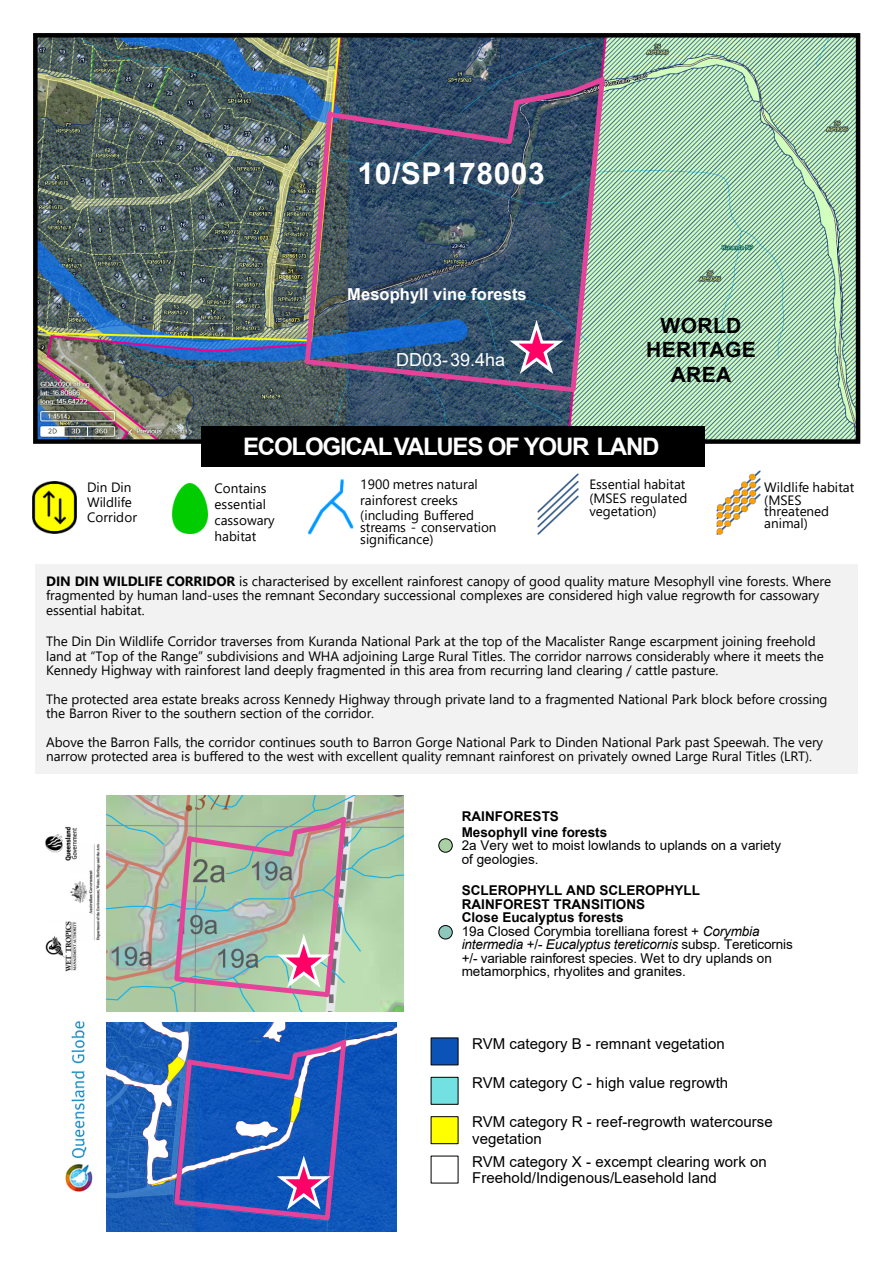
<style>
.page{position:relative;width:893px;height:1263px;background:#fff}
.page>*{position:absolute;margin:0;border:0;box-sizing:border-box;transform-origin:0 0}
.t1{font:700 30px "Arial";letter-spacing:.02em;color:#fff}
.t2{font:700 24.15px "Arial";letter-spacing:-.05em;color:#fff}
.t3{font:700 21px/24.2px "Arial";letter-spacing:.02em;color:#000;text-align:center}
.t4{font:18px "Arial";color:#fff}
.t5{font:700 16.5px "Arial";letter-spacing:.005em;color:#fff}
.t6{font:15px/16.4px "Arial";letter-spacing:.005em;color:#000}
.t7{font:13.5px/14.4px "Segoe UI";letter-spacing:-.005em;color:#000}
.t8{font:13.5px/13.5px "Arial";color:#000}
.t9{font:700 13.5px/15.6px "Arial";color:#000}
.s1{font-weight:700}
.s2{font-style:italic}
</style>
<div class="page">
<img style="left:38px;top:38px;width:817px;height:401px">
<img style="left:45px;top:826px;width:56px;height:146px">
<div style="left:201px;top:426px;width:503px;height:40px;background:#000"></div>
<img style="left:227px;top:466px;width:420px;height:16px">
<div style="left:33px;top:33px;width:827px;height:411px;border:4px solid #000"></div>
<img style="left:647px;top:439px;width:40px;height:28px">
<div style="left:35px;top:565px;width:823px;height:209px;background:#f2f2f2"></div>
<img style="left:308px;top:479px;width:45px;height:55px">
<img style="left:173px;top:483px;width:34px;height:50px">
<img style="left:537px;top:474px;width:41px;height:60px">
<img style="left:717px;top:470px;width:43px;height:64px">
<img style="left:107px;top:796px;width:296px;height:216px">
<img style="left:32px;top:481px;width:44px;height:53px">
<div style="left:431px;top:1038px;width:27px;height:27px;background:#0c53b7"></div>
<div style="left:431px;top:1077px;width:27px;height:27px;background:#73e0e1"></div>
<div style="left:431px;top:1116px;width:27px;height:28px;background:#ff0;border:1px solid #000"></div>
<svg style="left:438px;top:838px;width:15px;height:15px"></svg>
<div style="left:438px;top:925px;width:15px;height:14px;background:#8ec7bc;border:1px solid #000;border-radius:50%"></div>
<img style="left:107px;top:1022px;width:289px;height:209px">
<svg style="left:171px;top:1036px;width:179px;height:187px;background:#395fb6"></svg>
<img style="left:65px;top:1021px;width:28px;height:171px">
<svg style="left:325px;top:73px;width:284px;height:74px"></svg>
<img style="left:302px;top:74px;width:305px;height:321px">
<svg style="left:171px;top:813px;width:179px;height:187px;background:#acb2a5"></svg>
<h1 class="t1" style="left:358px;top:162px;width:189px">10/SP178003</h1>
<p class="t5" style="left:347px;top:288px;width:181px">Mesophyll vine forests</p>
<h3 class="t4" style="left:396px;top:353px;width:111px">DD03-39.4ha</h3>
<h3 class="t3" style="left:646px;top:316px;width:111px">WORLD<br>HERITAGE<br>AREA</h3>
<h2 class="t2" style="left:243px;top:438px;width:418px">ECOLOGICALVALUES OF YOUR LAND</h2>
<p class="t7" style="left:87px;top:481px;width:51px;line-height:15.1px">Din Din<br>Wildlife<br>Corridor</p>
<p class="t7" style="left:589px;top:479px;width:99px;line-height:13.2px">Essential habitat (MSES regulated vegetation)</p>
<p class="t7" style="left:215px;top:482px;width:62px;line-height:15.9px">Contains essential cassowary habitat</p>
<p class="t7" style="left:360px;top:478px;width:119px;line-height:15.5px">1900 metres natural rainforest creeks (including Buffered</p>
<p class="t7" style="left:764px;top:481px;width:91px;line-height:13.6px">Wildlife habitat (MSES</p>
<p class="t7" style="left:764px;top:506px;width:66px;line-height:12.6px">threatened animal)</p>
<p class="t7" style="left:360px;top:523px;width:138px;line-height:11.9px">streams - conservation significance)</p>
<p class="t7" style="left:46px;top:575px;width:786px"><span class="s1">DIN DIN WILDLIFE CORRIDOR</span> is characterised by excellent rainforest canopy of good quality mature Mesophyll vine forests. Where fragmented by human land-uses the remnant Secondary successional complexes are considered high value regrowth for cassowary essential habitat.</p>
<p class="t7" style="left:46px;top:635px;width:779px">The Din Din Wildlife Corridor traverses from Kuranda National Park at the top of the Macalister Range escarpment joining freehold land at “Top of the Range” subdivisions and WHA adjoining Large Rural Titles. The corridor narrows considerably where it meets the<br>Kennedy Highway with rainforest land deeply fragmented in this area from recurring land clearing / cattle pasture.</p>
<p class="t7" style="left:46px;top:693px;width:783px">The protected area estate breaks across Kennedy Highway through private land to a fragmented National Park block before crossing the Barron River to the southern section of the corridor.</p>
<p class="t7" style="left:46px;top:736px;width:778px">Above the Barron Falls, the corridor continues south to Barron Gorge National Park to Dinden National Park past Speewah. The very narrow protected area is buffered to the west with excellent quality remnant rainforest on privately owned Large Rural Titles (LRT).</p>
<p class="t9" style="left:462px;top:810px;width:147px">RAINFORESTS<br>Mesophyll vine forests</p>
<p class="t8" style="left:462px;top:840px;width:321px">2a Very wet to moist lowlands to uplands on a variety of geologies.</p>
<p class="t8" style="left:462px;top:885px;width:333px"><span class="s1">SCLEROPHYLL AND SCLEROPHYLL<br>RAINFOREST TRANSITIONS<br>Close Eucalyptus forests<br></span>19a Closed Corymbia torelliana forest + <span class="s2">Corymbia intermedia</span> +/- <span class="s2">Eucalyptus tereticornis</span> subsp. Tereticornis +/- variable rainforest species. Wet to dry uplands on metamorphics, rhyolites and granites.</p>
<p class="t6" style="left:472px;top:1036px;width:254px">RVM category B - remnant vegetation</p>
<p class="t6" style="left:472px;top:1076px;width:258px">RVM category C - high value regrowth</p>
<p class="t6" style="left:472px;top:1115px;width:302px">RVM category R - reef-regrowth watercourse vegetation</p>
<p class="t6" style="left:472px;top:1155px;width:296px">RVM category X - excempt clearing work on<br>Freehold/Indigenous/Leasehold land</p>
</div>
